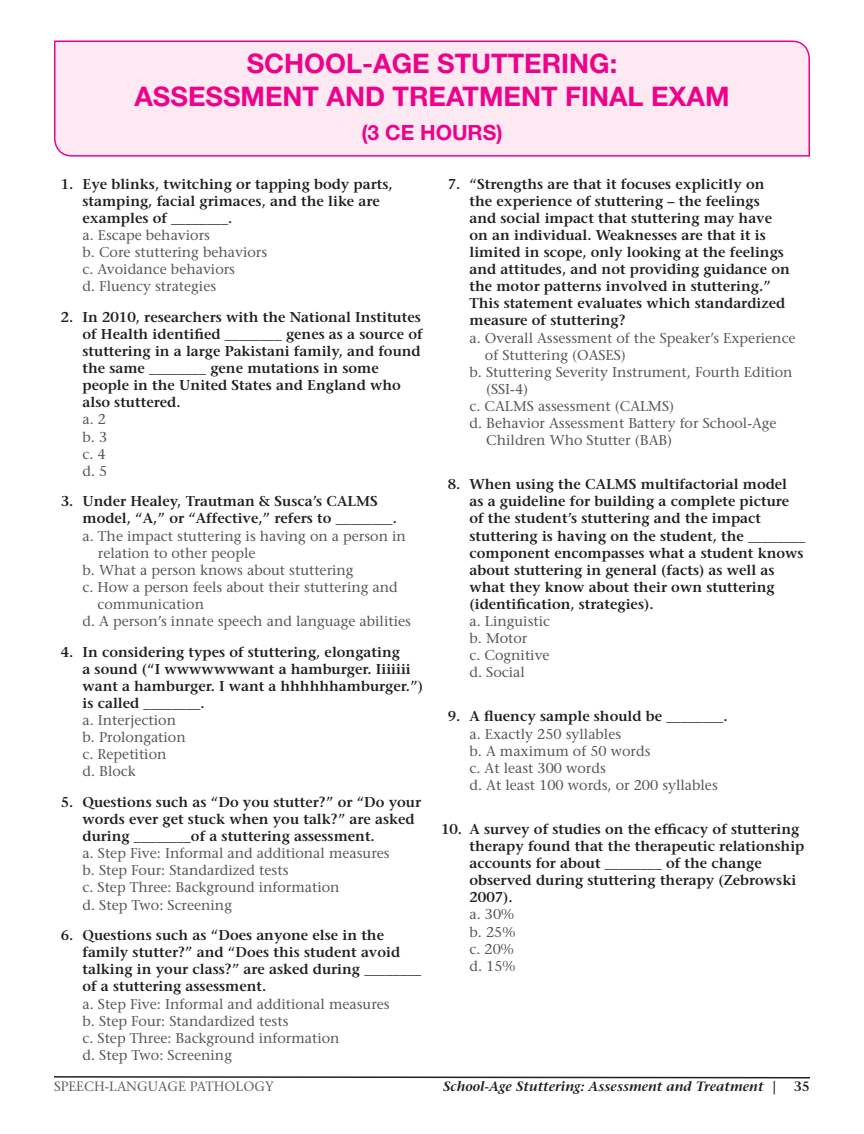
<style>
.page{position:relative;width:864px;height:1134px;background:#fff}
.page>*{position:absolute;margin:0;border:0;box-sizing:border-box;transform-origin:0 0}
.SectionHeader{font:700 27px/32.4px "Helvetica Neue LT Std";color:#ed028c;text-align:center}
.SectionHeader-2{font:700 21px "Helvetica Neue LT Std";color:#ed028c}
.Body{font:600 14.25px/17.1px "Stone Serif Std";color:#231f20}
.Body-2{font:500 14.25px/17.1px "Stone Serif Std";color:#57585a}
.t1{font:italic 600 13.5px "Stone Serif Std";color:#231f20}
.t2{font:500 13.5px "Stone Serif Std";color:#636366}
.t3{font:600 13.5px "Stone Serif Std";color:#231f20}
.s1{font-style:normal}
</style>
<div class="page">
<svg style="left:54px;top:1076px;width:756px;height:3px"></svg>
<div style="left:54px;top:40px;width:756px;height:117px;background:#fce9f1"></div>
<p class="SectionHeader" style="left:134px;top:47px;width:597px">SCHOOL-AGE STUTTERING:<br>ASSESSMENT AND TREATMENT FINAL EXAM</p>
<p class="SectionHeader-2" style="left:361px;top:119px;width:143px">(3 CE HOURS)</p>
<p class="Body" style="left:82px;top:175px;width:312px;text-indent:-22px">1. Eye blinks, twitching or tapping body parts, stamping, facial grimaces, and the like are examples of ________.</p>
<p class="Body-2" style="left:82px;top:227px;width:129px">a. Escape behaviors</p>
<p class="Body-2" style="left:82px;top:244px;width:186px">b. Core stuttering behaviors</p>
<p class="Body-2" style="left:82px;top:261px;width:154px">c. Avoidance behaviors</p>
<p class="Body-2" style="left:82px;top:278px;width:135px">d. Fluency strategies</p>
<p class="Body" style="left:82px;top:308px;width:342px;text-indent:-22px">2. In 2010, researchers with the National Institutes of Health identified ________ genes as a source of stuttering in a large Pakistani family, and found the same ________ gene mutations in some people in the United States and England who also stuttered.</p>
<p class="Body-2" style="left:82px;top:411px;width:25px">a. 2</p>
<p class="Body-2" style="left:82px;top:428px;width:26px">b. 3</p>
<p class="Body-2" style="left:82px;top:445px;width:25px">c. 4</p>
<p class="Body-2" style="left:82px;top:462px;width:26px">d. 5</p>
<p class="Body" style="left:82px;top:493px;width:316px;text-indent:-22px">3. Under Healey, Trautman &amp; Susca’s CALMS model, “A,” or “Affective,” refers to ________.</p>
<p class="Body-2" style="left:98px;top:527px;width:310px;text-indent:-15px">a. The impact stuttering is having on a person in relation to other people</p>
<p class="Body-2" style="left:82px;top:561px;width:273px">b. What a person knows about stuttering</p>
<p class="Body-2" style="left:98px;top:578px;width:302px;text-indent:-15px">c. How a person feels about their stuttering and communication</p>
<p class="Body-2" style="left:82px;top:613px;width:330px">d. A person’s innate speech and language abilities</p>
<p class="Body" style="left:82px;top:643px;width:342px;text-indent:-22px">4. In considering types of stuttering, elongating<br>a sound (“I wwwwwwwant a hamburger. Iiiiiii want a hamburger. I want a hhhhhhamburger.”) is called ________.</p>
<p class="Body-2" style="left:82px;top:712px;width:95px">a. Interjection</p>
<p class="Body-2" style="left:82px;top:729px;width:105px">b. Prolongation</p>
<p class="Body-2" style="left:82px;top:746px;width:86px">c. Repetition</p>
<p class="Body-2" style="left:82px;top:763px;width:55px">d. Block</p>
<p class="Body" style="left:82px;top:793px;width:340px;text-indent:-22px">5. Questions such as “Do you stutter?” or “Do your words ever get stuck when you talk?” are asked during ________of a stuttering assessment.</p>
<p class="Body-2" style="left:82px;top:845px;width:309px">a. Step Five: Informal and additional measures</p>
<p class="Body-2" style="left:82px;top:862px;width:207px">b. Step Four: Standardized tests</p>
<p class="Body-2" style="left:82px;top:879px;width:259px">c. Step Three: Background information</p>
<p class="Body-2" style="left:82px;top:896px;width:151px">d. Step Two: Screening</p>
<p class="Body" style="left:82px;top:927px;width:340px;text-indent:-22px">6. Questions such as “Does anyone else in the family stutter?” and “Does this student avoid talking in your class?” are asked during ________ of a stuttering assessment.</p>
<p class="Body-2" style="left:82px;top:995px;width:309px">a. Step Five: Informal and additional measures</p>
<p class="Body-2" style="left:82px;top:1012px;width:207px">b. Step Four: Standardized tests</p>
<p class="Body-2" style="left:82px;top:1029px;width:259px">c. Step Three: Background information</p>
<p class="Body-2" style="left:82px;top:1046px;width:151px">d. Step Two: Screening</p>
<p class="Body" style="left:470px;top:175px;width:322px;text-indent:-22px">7. “Strengths are that it focuses explicitly on the experience of stuttering – the feelings and social impact that stuttering may have on an individual. Weaknesses are that it is limited in scope, only looking at the feelings and attitudes, and not providing guidance on the motor patterns involved in stuttering.” This statement evaluates which standardized measure of stuttering?</p>
<p class="Body-2" style="left:485px;top:329px;width:312px;text-indent:-15px">a. Overall Assessment of the Speaker’s Experience of Stuttering (OASES)</p>
<p class="Body-2" style="left:486px;top:363px;width:308px;text-indent:-17px">b. Stuttering Severity Instrument, Fourth Edition (SSI-4)</p>
<p class="Body-2" style="left:470px;top:398px;width:206px">c. CALMS assessment (CALMS)</p>
<p class="Body-2" style="left:486px;top:415px;width:292px;text-indent:-17px">d. Behavior Assessment Battery for School-Age<br>Children Who Stutter (BAB)</p>
<p class="Body" style="left:470px;top:476px;width:337px;text-indent:-22px">8. When using the CALMS multifactorial model<br>as a guideline for building a complete picture of the student’s stuttering and the impact stuttering is having on the student, the ________ component encompasses what a student knows about stuttering in general (facts) as well as what they know about their own stuttering (identification, strategies).</p>
<p class="Body-2" style="left:470px;top:613px;width:82px">a. Linguistic</p>
<p class="Body-2" style="left:470px;top:630px;width:59px">b. Motor</p>
<p class="Body-2" style="left:470px;top:647px;width:82px">c. Cognitive</p>
<p class="Body-2" style="left:470px;top:664px;width:57px">d. Social</p>
<p class="Body" style="left:448px;top:708px;width:281px">9. A fluency sample should be ________.</p>
<p class="Body-2" style="left:470px;top:725px;width:153px">a. Exactly 250 syllables</p>
<p class="Body-2" style="left:470px;top:742px;width:183px">b. A maximum of 50 words</p>
<p class="Body-2" style="left:470px;top:759px;width:138px">c. At least 300 words</p>
<p class="Body-2" style="left:470px;top:776px;width:250px">d. At least 100 words, or 200 syllables</p>
<p class="Body" style="left:470px;top:820px;width:336px;text-indent:-28px">10. A survey of studies on the efficacy of stuttering therapy found that the therapeutic relationship accounts for about ________ of the change observed during stuttering therapy (Zebrowski 2007).</p>
<p class="Body-2" style="left:470px;top:906px;width:46px">a. 30%</p>
<p class="Body-2" style="left:470px;top:923px;width:47px">b. 25%</p>
<p class="Body-2" style="left:470px;top:940px;width:46px">c. 20%</p>
<p class="Body-2" style="left:470px;top:957px;width:48px">d. 15%</p>
<p class="t2" style="left:54px;top:1078px;width:221px">SPEECH-LANGUAGE PATHOLOGY</p>
<p class="t1" style="left:443px;top:1078px;width:335px">School-Age Stuttering: Assessment and Treatment <span class="s1">|</span></p>
<p class="t3" style="left:794px;top:1078px;width:18px">35</p>
</div>
